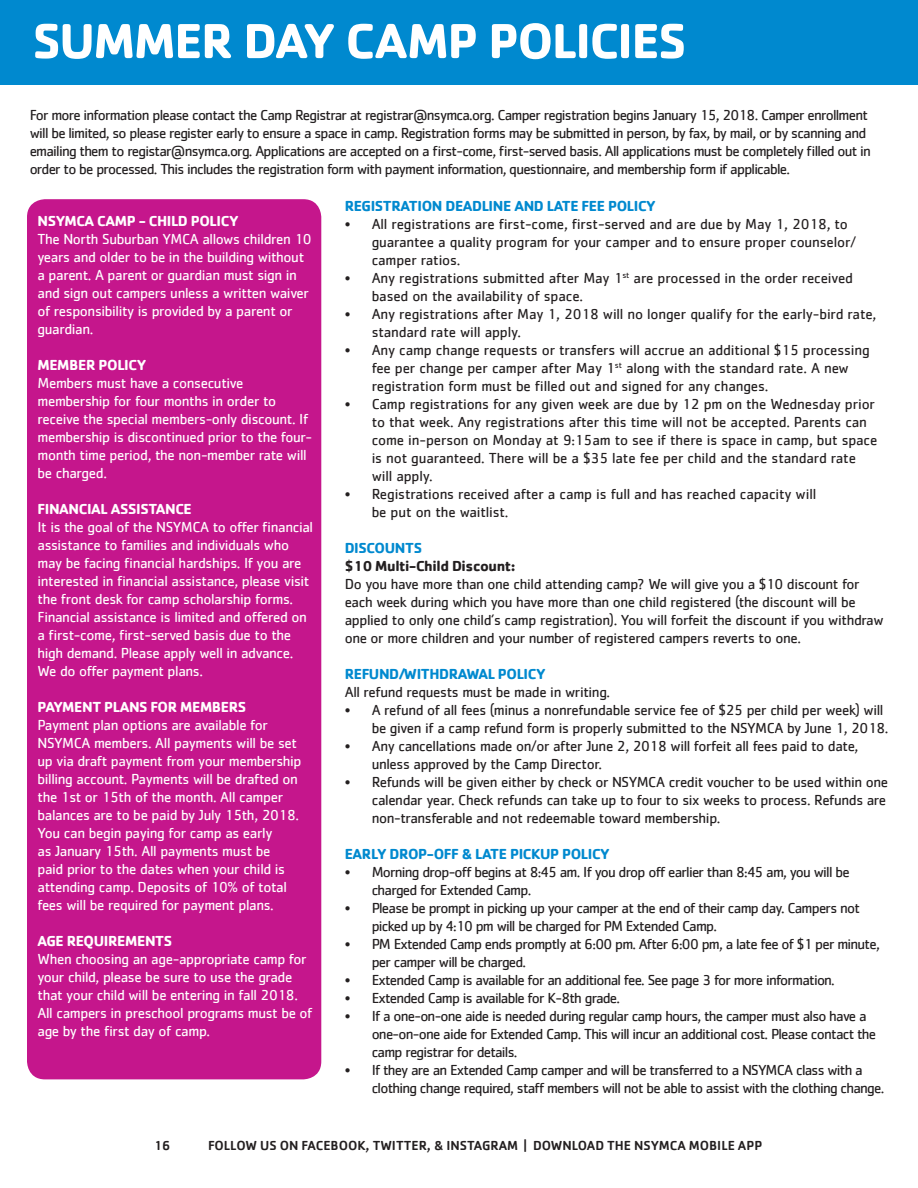
<style>
.page{position:relative;width:918px;height:1188px;background:#fff}
.page>*{position:absolute;margin:0;border:0;box-sizing:border-box;transform-origin:0 0}
.t1{font:700 51px "Cachet";letter-spacing:-.03em;color:#fff}
.t2{font:15px/18px "Cachet";letter-spacing:-.025em;color:#231f20}
.t3{font:15px/18px "Cachet";letter-spacing:-.025em;color:#fff}
.t4{font:15px/18px "Cachet";letter-spacing:-.05em;color:#231f20}
.t5{font:700 15px "Cachet";letter-spacing:-.025em;color:#0089cf}
.t6{font:700 15px "Cachet";letter-spacing:-.025em;color:#fff}
.t7{font:500 13.5px "Cachet";color:#231f20}
.s1{font-weight:700}
</style>
<div class="page">
<div style="left:0;top:0;width:918px;height:85px;background:#0089cf"></div>
<div style="left:27px;top:199px;width:294px;height:880px;background:#c5168c;border-radius:18px"></div>
<p class="t1" style="left:32px;top:8px;width:656px">SUMMER DAY CAMP POLICIES</p>
<p class="t4" style="left:30px;top:106px;width:843px">For more information please contact the Camp Registrar at registrar@nsymca.org. Camper registration begins January 15, 2018. Camper enrollment will be limited, so please register early to ensure a space in camp. Registration forms may be submitted in person, by fax, by mail, or by scanning and emailing them to registar@nsymca.org. Applications are accepted on a first-come, first-served basis. All applications must be completely filled out in order to be processed. This includes the registration form with payment information, questionnaire, and membership form if applicable.</p>
<p class="t5" style="left:345px;top:196px;width:313px">REGISTRATION DEADLINE AND LATE FEE POLICY</p>
<p class="t2" style="left:372px;top:214px;width:486px;text-indent:-27px">• All registrations are first-come, first-served and are due by May 1, 2018, to guarantee a quality program for your camper and to ensure proper counselor/ camper ratios.</p>
<p class="t2" style="left:372px;top:268px;width:483px;text-indent:-27px">• Any registrations submitted after May 1<sup>st</sup> are processed in the order received based on the availability of space.</p>
<p class="t2" style="left:372px;top:304px;width:506px;text-indent:-27px">• Any registrations after May 1, 2018 will no longer qualify for the early-bird rate, standard rate will apply.</p>
<p class="t2" style="left:372px;top:340px;width:500px;text-indent:-27px">• Any camp change requests or transfers will accrue an additional $15 processing fee per change per camper after May 1<sup>st</sup> along with the standard rate. A new registration form must be filled out and signed for any changes.</p>
<p class="t2" style="left:372px;top:394px;width:507px;text-indent:-27px">• Camp registrations for any given week are due by 12 pm on the Wednesday prior to that week. Any registrations after this time will not be accepted. Parents can come in-person on Monday at 9:15am to see if there is space in camp, but space is not guaranteed. There will be a $35 late fee per child and the standard rate will apply.</p>
<p class="t2" style="left:372px;top:484px;width:446px;text-indent:-27px">• Registrations received after a camp is full and has reached capacity will be put on the waitlist.</p>
<p class="t5" style="left:345px;top:538px;width:79px">DISCOUNTS</p>
<p class="t2" style="left:345px;top:556px;width:541px"><span class="s1">$10 Multi-Child Discount:<br></span>Do you have more than one child attending camp? We will give you a $10 discount for each week during which you have more than one child registered (the discount will be applied to only one child’s camp registration). You will forfeit the discount if you withdraw one or more children and your number of registered campers reverts to one.</p>
<p class="t5" style="left:345px;top:664px;width:202px">REFUND/WITHDRAWAL POLICY</p>
<p class="t2" style="left:345px;top:682px;width:267px">All refund requests must be made in writing.</p>
<p class="t2" style="left:372px;top:700px;width:518px;text-indent:-27px">• A refund of all fees (minus a nonrefundable service fee of $25 per child per week) will be given if a camp refund form is properly submitted to the NSYMCA by June 1, 2018.</p>
<p class="t2" style="left:372px;top:736px;width:488px;text-indent:-27px">• Any cancellations made on/or after June 2, 2018 will forfeit all fees paid to date, unless approved by the Camp Director.</p>
<p class="t2" style="left:372px;top:772px;width:518px;text-indent:-27px">• Refunds will be given either by check or NSYMCA credit voucher to be used within one calendar year. Check refunds can take up to four to six weeks to process. Refunds are non-transferable and not redeemable toward membership.</p>
<p class="t5" style="left:345px;top:844px;width:267px">EARLY DROP-OFF &amp; LATE PICKUP POLICY</p>
<p class="t4" style="left:372px;top:862px;width:480px;text-indent:-27px">• Morning drop-off begins at 8:45 am. If you drop off earlier than 8:45 am, you will be charged for Extended Camp.</p>
<p class="t4" style="left:372px;top:898px;width:490px;text-indent:-27px">• Please be prompt in picking up your camper at the end of their camp day. Campers not picked up by 4:10 pm will be charged for PM Extended Camp.</p>
<p class="t4" style="left:372px;top:934px;width:510px;text-indent:-27px">• PM Extended Camp ends promptly at 6:00 pm. After 6:00 pm, a late fee of $1 per minute, per camper will be charged.</p>
<p class="t4" style="left:345px;top:970px;width:492px">• Extended Camp is available for an additional fee. See page 3 for more information.</p>
<p class="t4" style="left:345px;top:988px;width:277px">• Extended Camp is available for K-8th grade.</p>
<p class="t4" style="left:372px;top:1006px;width:506px;text-indent:-27px">• If a one-on-one aide is needed during regular camp hours, the camper must also have a one-on-one aide for Extended Camp. This will incur an additional cost. Please contact the camp registrar for details.</p>
<p class="t4" style="left:372px;top:1060px;width:514px;text-indent:-27px">• If they are an Extended Camp camper and will be transferred to a NSYMCA class with a clothing change required, staff members will not be able to assist with the clothing change.</p>
<p class="t6" style="left:38px;top:211px;width:203px">NSYMCA CAMP - CHILD POLICY</p>
<p class="t3" style="left:38px;top:229px;width:276px">The North Suburban YMCA allows children 10 years and older to be in the building without a parent. A parent or guardian must sign in and sign out campers unless a written waiver of responsibility is provided by a parent or guardian.</p>
<p class="t6" style="left:38px;top:355px;width:110px">MEMBER POLICY</p>
<p class="t3" style="left:38px;top:373px;width:276px">Members must have a consecutive membership for four months in order to receive the special members-only discount. If membership is discontinued prior to the four&shy;month time period, the non-member rate will be charged.</p>
<p class="t6" style="left:38px;top:499px;width:156px">FINANCIAL ASSISTANCE</p>
<p class="t3" style="left:38px;top:517px;width:277px">It is the goal of the NSYMCA to offer financial assistance to families and individuals who may be facing financial hardships. If you are interested in financial assistance, please visit the front desk for camp scholarship forms.<br>Financial assistance is limited and offered on a first-come, first-served basis due to the high demand. Please apply well in advance.<br>We do offer payment plans.</p>
<p class="t6" style="left:38px;top:697px;width:210px">PAYMENT PLANS FOR MEMBERS</p>
<p class="t3" style="left:38px;top:715px;width:266px">Payment plan options are available for NSYMCA members. All payments will be set up via draft payment from your membership billing account. Payments will be drafted on the 1st or 15th of the month. All camper balances are to be paid by July 15th, 2018.<br>You can begin paying for camp as early<br>as January 15th. All payments must be<br>paid prior to the dates when your child is attending camp. Deposits of 10% of total fees will be required for payment plans.</p>
<p class="t6" style="left:38px;top:931px;width:136px">AGE REQUIREMENTS</p>
<p class="t3" style="left:38px;top:949px;width:277px">When choosing an age-appropriate camp for your child, please be sure to use the grade that your child will be entering in fall 2018.<br>All campers in preschool programs must be of age by the first day of camp.</p>
<p class="t7" style="left:154px;top:1137px;width:18px">16</p>
<p class="t7" style="left:208px;top:1137px;width:556px">FOLLOW US ON FACEBOOK, TWITTER, &amp; INSTAGRAM | DOWNLOAD THE NSYMCA MOBILE APP</p>
</div>
